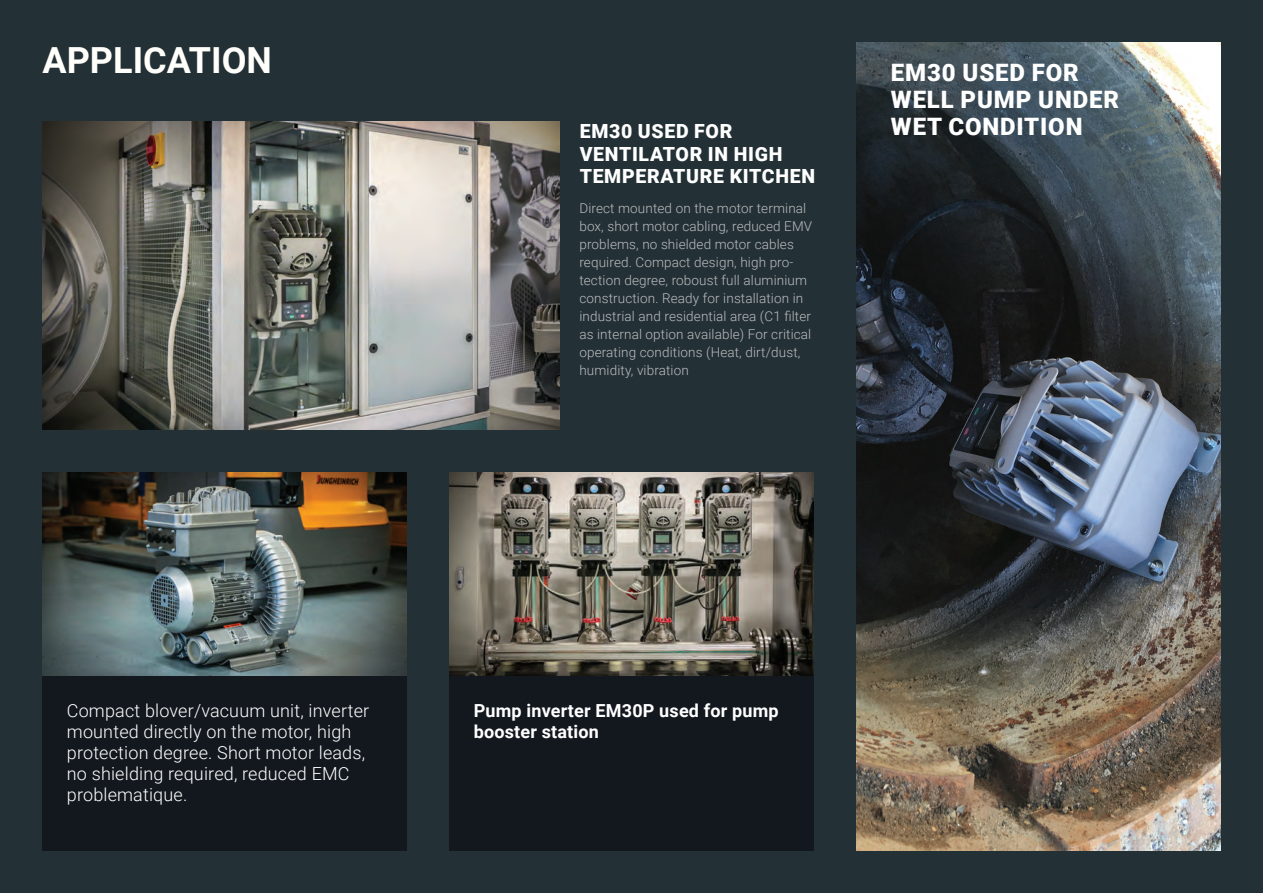
<style>
.page{position:relative;width:1263px;height:893px;background:#233035}
.page>*{position:absolute;margin:0;border:0;box-sizing:border-box;transform-origin:0 0}
.t1{font:700 36px "Roboto";color:#fffefa}
.t2{font:900 24px/27px "Roboto";letter-spacing:.035em;color:#fff}
.t3{font:900 19.5px/22.5px "Roboto";letter-spacing:.035em;color:#fff}
.t4{font:300 18px/21px "Roboto";letter-spacing:.01em;color:#fff}
.t5{font:700 18px/21px "Roboto";letter-spacing:.01em;color:#fff}
.t6{font:300 13.5px/18px "Roboto";letter-spacing:.01em;color:#bcbdc0}
</style>
<div class="page">
<img style="left:449px;top:472px;width:365px;height:204px">
<img style="left:43px;top:472px;width:364px;height:204px">
<img style="left:43px;top:122px;width:516px;height:307px">
<img style="left:856px;top:43px;width:364px;height:807px">
<div style="left:43px;top:676px;width:364px;height:174px;background:#13181f"></div>
<div style="left:449px;top:676px;width:365px;height:174px;background:#13181f"></div>
<h1 class="t1" style="left:43px;top:35px;width:231px">APPLICATION</h1>
<h3 class="t3" style="left:580px;top:120px;width:237px">EM30 USED FOR<br>VENTILATOR IN HIGH<br>TEMPERATURE KITCHEN</h3>
<p class="t6" style="left:579px;top:199px;width:234px">Direct mounted on the motor terminal box, short motor cabling, reduced EMV problems, no shielded motor cables required. Compact design, high pro&shy;tection degree, roboust full aluminium construction. Ready for installation in industrial and residential area (C1 filter as internal option available) For critical operating conditions (Heat, dirt/dust, humidity, vibration</p>
<h2 class="t2" style="left:891px;top:58px;width:230px">EM30 USED FOR<br>WELL PUMP UNDER<br>WET CONDITION</h2>
<h3 class="t4" style="left:67px;top:699px;width:304px">Compact blover/vacuum unit, inverter mounted directly on the motor, high protection degree. Short motor leads, no shielding required, reduced EMC problematique.</h3>
<h3 class="t5" style="left:474px;top:699px;width:307px">Pump inverter EM30P used for pump booster station</h3>
</div>
